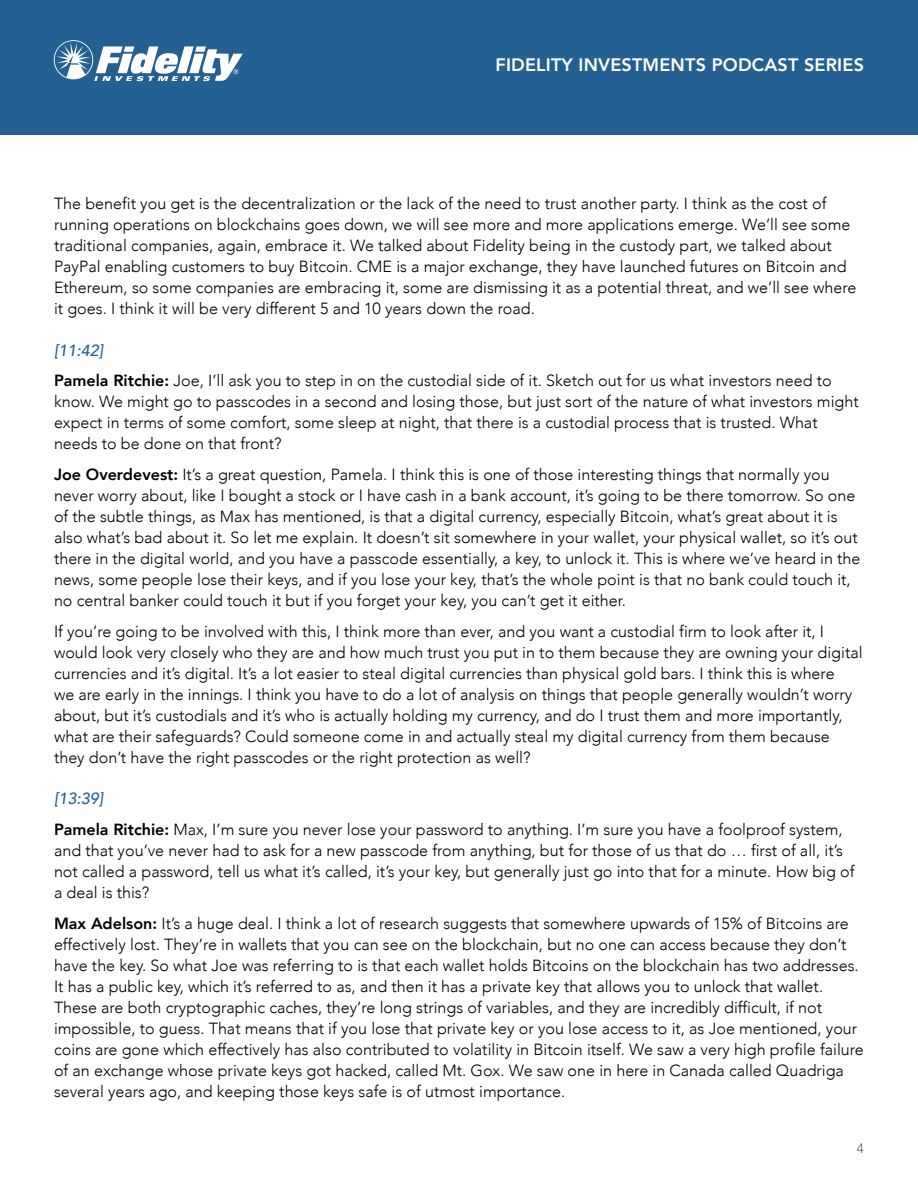
<style>
.page{position:relative;width:918px;height:1188px;background:#fff}
.page>*{position:absolute;margin:0;border:0;box-sizing:border-box;transform-origin:0 0}
.t1{font:800 18px "Avenir";letter-spacing:.01em;color:#fff}
.t2{font:300 16.2px/21px "Avenir";color:#000}
.t3{font:300 13.5px "Avenir";color:#58595b}
.s1{font-weight:500;font-style:italic;color:#256093}
.s2{font-weight:800}
</style>
<div class="page">
<div style="left:0;top:0;width:918px;height:135px;background:#256093"></div>
<svg style="left:54px;top:40px;width:189px;height:41px"></svg>
<p class="t1" style="left:496px;top:50px;width:370px">FIDELITY INVESTMENTS PODCAST SERIES</p>
<p class="t2" style="left:54px;top:193px;width:804px">The benefit you get is the decentralization or the lack of the need to trust another party. I think as the cost of running operations on blockchains goes down, we will see more and more applications emerge. We’ll see some traditional companies, again, embrace it. We talked about Fidelity being in the custody part, we talked about PayPal enabling customers to buy Bitcoin. CME is a major exchange, they have launched futures on Bitcoin and Ethereum, so some companies are embracing it, some are dismissing it as a potential threat, and we’ll see where it goes. I think it will be very different 5 and 10 years down the road.</p>
<p class="t2" style="left:54px;top:335px;width:779px;line-height:30.8px"><span class="s1">[11:42]<br></span><span class="s2">Pamela Ritchie:</span> Joe, I’ll ask you to step in on the custodial side of it. Sketch out for us what investors need to</p>
<p class="t2" style="left:54px;top:391px;width:806px">know. We might go to passcodes in a second and losing those, but just sort of the nature of what investors might expect in terms of some comfort, some sleep at night, that there is a custodial process that is trusted. What needs to be done on that front?</p>
<p class="t2" style="left:54px;top:464px;width:808px"><span class="s2">Joe Overdevest:</span> It’s a great question, Pamela. I think this is one of those interesting things that normally you never worry about, like I bought a stock or I have cash in a bank account, it’s going to be there tomorrow. So one of the subtle things, as Max has mentioned, is that a digital currency, especially Bitcoin, what’s great about it is also what’s bad about it. So let me explain. It doesn’t sit somewhere in your wallet, your physical wallet, so it’s out there in the digital world, and you have a passcode essentially, a key, to unlock it. This is where we’ve heard in the news, some people lose their keys, and if you lose your key, that’s the whole point is that no bank could touch it, no central banker could touch it but if you forget your key, you can’t get it either.</p>
<p class="t2" style="left:54px;top:621px;width:810px">If you’re going to be involved with this, I think more than ever, and you want a custodial firm to look after it, I would look very closely who they are and how much trust you put in to them because they are owning your digital currencies and it’s digital. It’s a lot easier to steal digital currencies than physical gold bars. I think this is where<br>we are early in the innings. I think you have to do a lot of analysis on things that people generally wouldn’t worry about, but it’s custodials and it’s who is actually holding my currency, and do I trust them and more importantly, what are their safeguards? Could someone come in and actually steal my digital currency from them because they don’t have the right passcodes or the right protection as well?</p>
<p class="t2" style="left:54px;top:783px;width:790px;line-height:30.8px"><span class="s1">[13:39]<br></span><span class="s2">Pamela Ritchie:</span> Max, I’m sure you never lose your password to anything. I’m sure you have a foolproof system,</p>
<p class="t2" style="left:54px;top:840px;width:802px">and that you’ve never had to ask for a new passcode from anything, but for those of us that do … first of all, it’s not called a password, tell us what it’s called, it’s your key, but generally just go into that for a minute. How big of a deal is this?</p>
<p class="t2" style="left:54px;top:913px;width:811px"><span class="s2">Max Adelson:</span> It’s a huge deal. I think a lot of research suggests that somewhere upwards of 15% of Bitcoins are effectively lost. They’re in wallets that you can see on the blockchain, but no one can access because they don’t have the key. So what Joe was referring to is that each wallet holds Bitcoins on the blockchain has two addresses.<br>It has a public key, which it’s referred to as, and then it has a private key that allows you to unlock that wallet.<br>These are both cryptographic caches, they’re long strings of variables, and they are incredibly difficult, if not impossible, to guess. That means that if you lose that private key or you lose access to it, as Joe mentioned, your coins are gone which effectively has also contributed to volatility in Bitcoin itself. We saw a very high profile failure of an exchange whose private keys got hacked, called Mt. Gox. We saw one in here in Canada called Quadriga several years ago, and keeping those keys safe is of utmost importance.</p>
<p class="t3" style="left:857px;top:1140px;width:9px">4</p>
</div>
